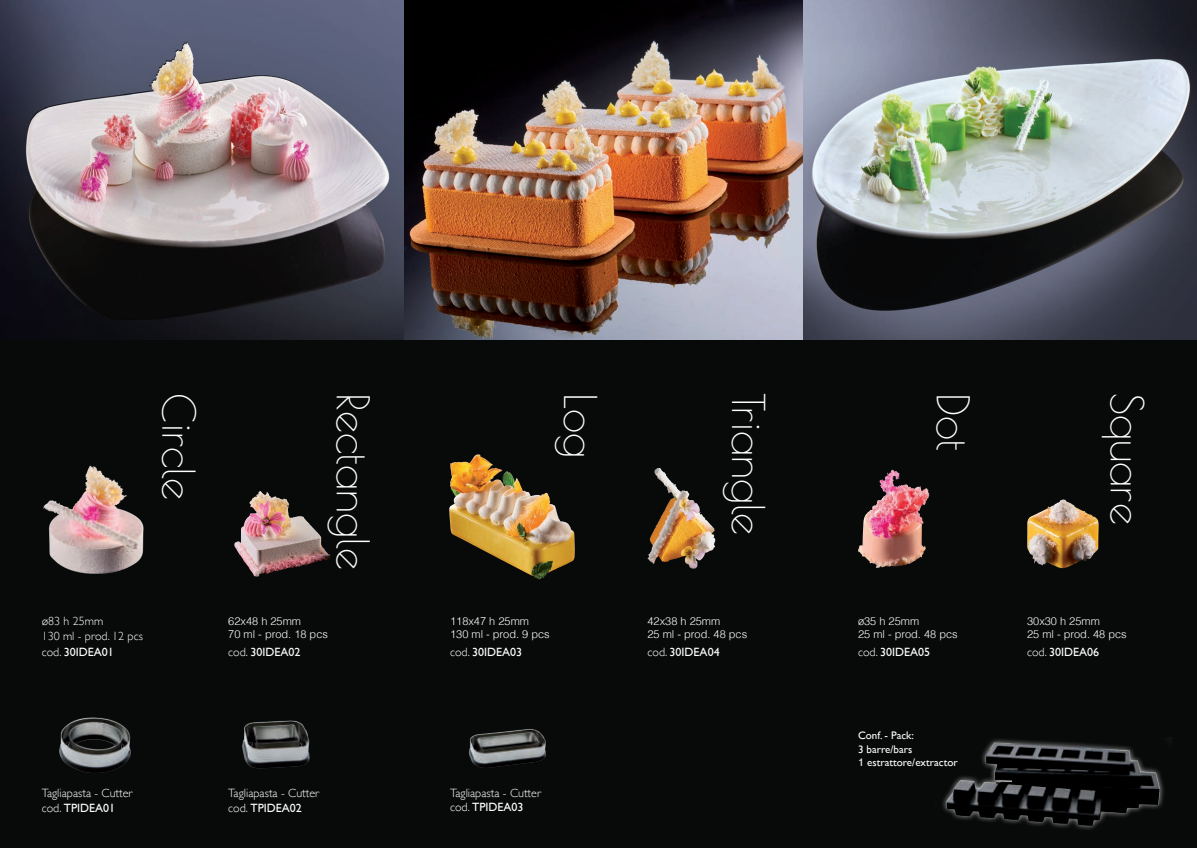
<style>
.page{position:relative;width:1197px;height:848px;background:#fff}
.page>*{position:absolute;margin:0;border:0;box-sizing:border-box;transform-origin:0 0}
.t1{font:44.2px "Poiret One";color:#fff}
.t2{font:300 12px/14.4px "Gill Sans";color:#fff}
.t3{font:12px "Gill Sans";color:#fff}
.t4{font:300 11px/13.2px "Helvetica";color:#fff}
.t5{font:11px/13.2px "Gill Sans";color:#fff}
.s1{font-weight:300}
.s2{font-family:"Helvetica"}
.s3{font-weight:400}
</style>
<div class="page">
<img style="left:404px;top:0;width:399px;height:340px">
<img style="left:803px;top:0;width:393px;height:340px">
<img style="left:0;top:0;width:404px;height:340px">
<div style="left:0;top:340px;width:1196px;height:508px;background:#080a0a"></div>
<img style="left:858px;top:471px;width:33px;height:78px">
<img style="left:1027px;top:499px;width:71px;height:70px">
<img style="left:654px;top:468px;width:20px;height:36px">
<img style="left:449px;top:455px;width:126px;height:124px">
<img style="left:43px;top:465px;width:101px;height:109px">
<img style="left:234px;top:492px;width:70px;height:84px">
<img style="left:942px;top:739px;width:222px;height:91px">
<img style="left:59px;top:717px;width:72px;height:56px">
<img style="left:242px;top:720px;width:68px;height:49px">
<img style="left:469px;top:729px;width:77px;height:39px">
<h1 class="t1" style="left:205px;top:393px;width:108px;rotate:90deg">Circle</h1>
<h1 class="t1" style="left:379px;top:393px;width:178px;rotate:90deg">Rectangle</h1>
<h1 class="t1" style="left:606px;top:393px;width:67px;rotate:90deg">Log</h1>
<h1 class="t1" style="left:774px;top:393px;width:144px;rotate:90deg">Triangle</h1>
<h1 class="t1" style="left:979px;top:392px;width:60px;rotate:90deg">Dot</h1>
<h1 class="t1" style="left:1153px;top:392px;width:133px;rotate:90deg">Square</h1>
<p class="t2" style="left:42px;top:613px;width:103px">ø83 h 25mm<br>130 ml - prod. 12 pcs</p>
<p class="t3" style="left:42px;top:644px;width:74px"><span class="s1">cod.</span> 30IDEA01</p>
<p class="t4" style="left:228px;top:613px;width:101px">62x48 h 25mm<br>70 ml - prod. 18 pcs</p>
<p class="t3" style="left:228px;top:644px;width:74px"><span class="s1">cod.</span> 30IDEA02</p>
<p class="t4" style="left:450px;top:613px;width:101px">118x47 h 25mm<br>130 ml - prod. 9 pcs</p>
<p class="t3" style="left:450px;top:644px;width:74px"><span class="s1">cod.</span> 30IDEA03</p>
<p class="t4" style="left:647px;top:613px;width:101px">42x38 h 25mm<br>25 ml - prod. 48 pcs</p>
<p class="t3" style="left:647px;top:644px;width:74px"><span class="s1">cod.</span> 30IDEA04</p>
<p class="t4" style="left:857px;top:613px;width:101px">ø35 h 25mm<br>25 ml - prod. 48 pcs</p>
<p class="t3" style="left:857px;top:644px;width:74px"><span class="s1">cod.</span> 30IDEA05</p>
<p class="t4" style="left:1026px;top:613px;width:101px">30x30 h 25mm<br>25 ml - prod. 48 pcs</p>
<p class="t3" style="left:1026px;top:644px;width:74px"><span class="s1">cod.</span> 30IDEA06</p>
<p class="t5" style="left:857px;top:729px;width:101px">Conf. - Pack:<br>3 barre/bars<br><span class="s2">1</span> estrattore/extractor</p>
<p class="t2" style="left:42px;top:785px;width:92px">Tagliapasta - Cutter cod. <span class="s3">TPIDEA01</span></p>
<p class="t2" style="left:228px;top:785px;width:92px">Tagliapasta - Cutter cod. <span class="s3">TPIDEA02</span></p>
<p class="t2" style="left:450px;top:785px;width:92px">Tagliapasta - Cutter cod. <span class="s3">TPIDEA03</span></p>
</div>
